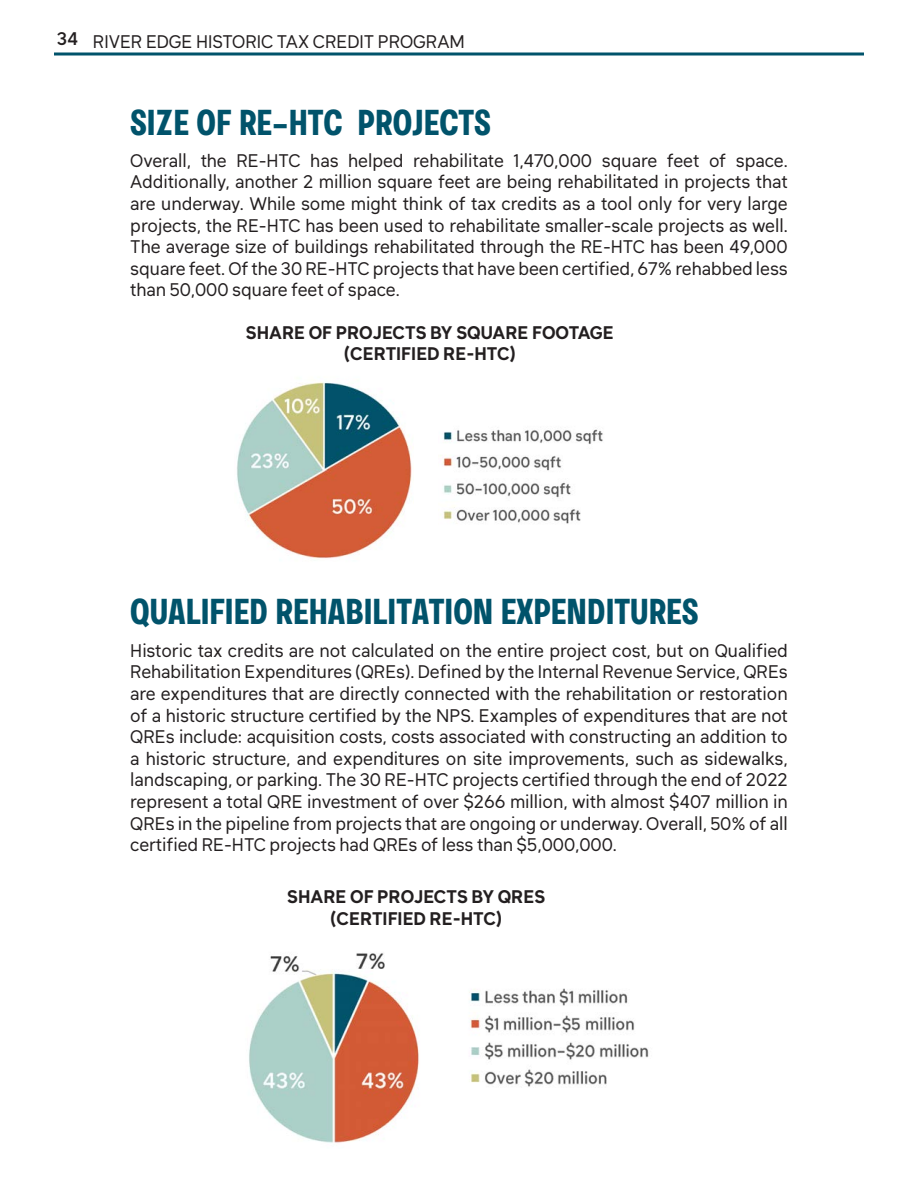
<style>
.page{position:relative;width:918px;height:1188px;background:#fff}
.page>*{position:absolute;margin:0;border:0;box-sizing:border-box;transform-origin:0 0}
.t1{font:600 36px "Laguna Vintage Con";color:#01536b}
.Paragraph_Style_1{font:18px/21.6px "Klima";color:#231f20;text-align:justify}
.t2{font:700 18px/21.6px "Klima";color:#231f20;text-align:center}
.s1{font-weight:500}
</style>
<div class="page">
<img style="left:237px;top:382px;width:175px;height:176px">
<img style="left:440px;top:429px;width:163px;height:95px">
<img style="left:249px;top:953px;width:170px;height:190px">
<img style="left:469px;top:988px;width:180px;height:99px">
<svg style="left:54px;top:52px;width:810px;height:4px;background:#407d8f"></svg>
<p class="Paragraph_Style_1" style="left:57px;top:29px;width:409px"><span class="s1">34</span> RIVER EDGE HISTORIC TAX CREDIT PROGRAM</p>
<p class="t1" style="left:130px;top:101px;width:362px">SIZE OF RE-HTC PROJECTS</p>
<p class="Paragraph_Style_1" style="left:130px;top:148px;width:659px">Overall, the RE-HTC has helped rehabilitate 1,470,000 square feet of space.<br>Additionally, another 2 million square feet are being rehabilitated in projects that are underway. While some might think of tax credits as a tool only for very large projects, the RE-HTC has been used to rehabilitate smaller-scale projects as well.<br>The average size of buildings rehabilitated through the RE-HTC has been 49,000 square feet. Of the 30 RE-HTC projects that have been certified, 67% rehabbed less than 50,000 square feet of space.</p>
<p class="t2" style="left:246px;top:320px;width:369px">SHARE OF PROJECTS BY SQUARE FOOTAGE (CERTIFIED RE-HTC)</p>
<p class="t1" style="left:130px;top:590px;width:570px">QUALIFIED REHABILITATION EXPENDITURES</p>
<p class="Paragraph_Style_1" style="left:130px;top:638px;width:659px">Historic tax credits are not calculated on the entire project cost, but on Qualified Rehabilitation Expenditures (QREs). Defined by the Internal Revenue Service, QREs are expenditures that are directly connected with the rehabilitation or restoration of a historic structure certified by the NPS. Examples of expenditures that are not QREs include: acquisition costs, costs associated with constructing an addition to a historic structure, and expenditures on site improvements, such as sidewalks, landscaping, or parking. The 30 RE-HTC projects certified through the end of 2022 represent a total QRE investment of over $266 million, with almost $407 million in QREs in the pipeline from projects that are ongoing or underway. Overall, 50% of all certified RE-HTC projects had QREs of less than $5,000,000.</p>
<p class="t2" style="left:287px;top:884px;width:259px">SHARE OF PROJECTS BY QRES</p>
<p class="t2" style="left:330px;top:906px;width:174px">(CERTIFIED RE-HTC)</p>
</div>
